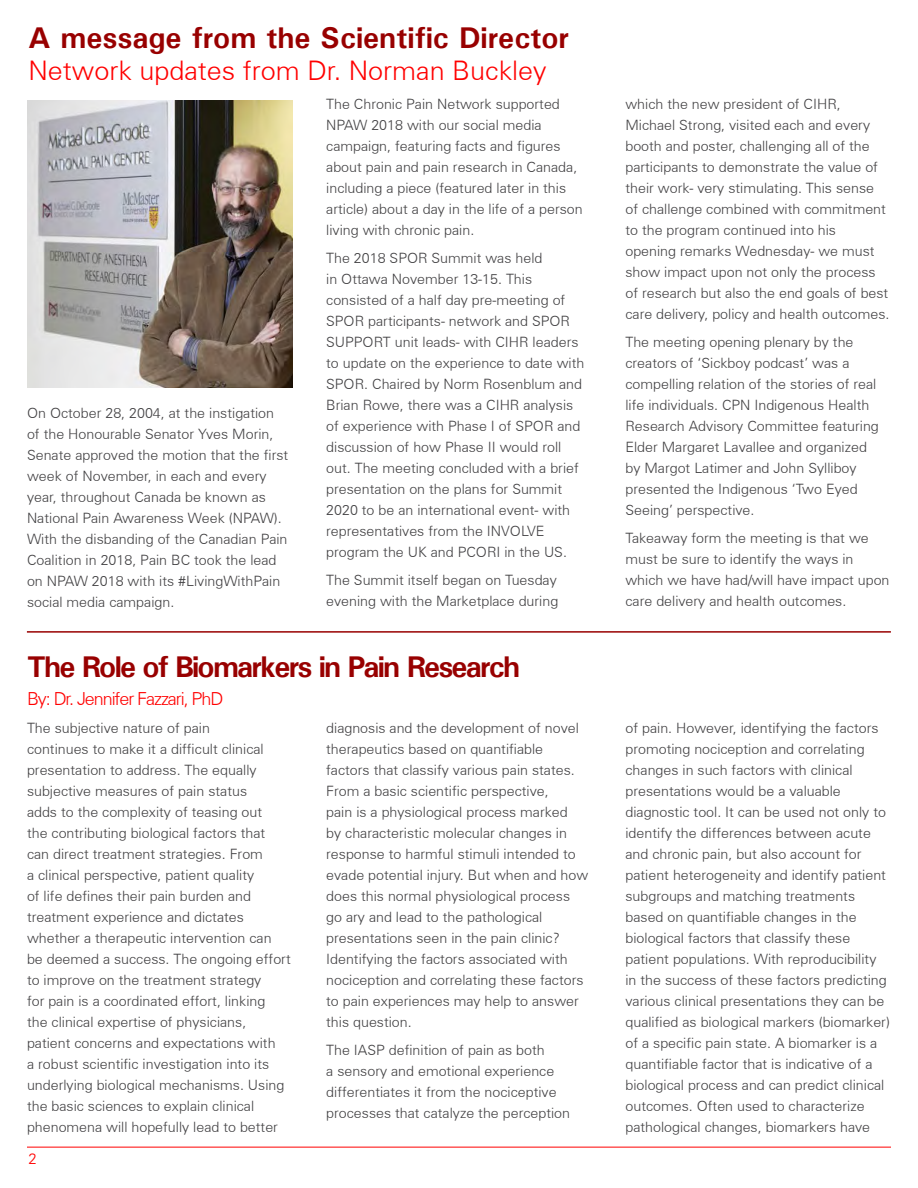
<style>
.page{position:relative;width:918px;height:1188px;background:#fff}
.page>*{position:absolute;margin:0;border:0;box-sizing:border-box;transform-origin:0 0}
.t1{font:700 30px "Univers";letter-spacing:-.06em;color:#980000}
.t2{font:700 30px "Univers";color:#980000}
.t3{font:300 27px "Univers";color:#f00}
.t4{font:300 18px "Univers";letter-spacing:-.06em;color:#f00}
.t5{font:300 15px "Univers";color:#f00}
.t6{font:300 14.25px/21px "Univers";color:#414042}
</style>
<div class="page">
<hr style="left:27px;top:1147px;width:864px;height:1px;background:#f00">
<img style="left:27px;top:100px;width:266px;height:288px">
<hr style="left:27px;top:631px;width:864px;height:2px;background:#980000">
<h1 class="t2" style="left:28px;top:18px;width:542px">A message from the Scientific Director</h1>
<h2 class="t3" style="left:28px;top:54px;width:520px">Network updates from Dr. Norman Buckley</h2>
<p class="t6" style="left:27px;top:402px;width:263px">On October 28, 2004, at the instigation of the Honourable Senator Yves Morin, Senate approved the motion that the first week of November, in each and every year, throughout Canada be known as National Pain Awareness Week (NPAW).<br>With the disbanding of the Canadian Pain Coalition in 2018, Pain BC took the lead on NPAW 2018 with its #LivingWithPain social media campaign.</p>
<p class="t6" style="left:326px;top:94px;width:258px">The Chronic Pain Network supported NPAW 2018 with our social media campaign, featuring facts and figures about pain and pain research in Canada, including a piece (featured later in this article) about a day in the life of a person living with chronic pain.</p>
<p class="t6" style="left:326px;top:247px;width:260px">The 2018 SPOR Summit was held<br>in Ottawa November 13-15. This consisted of a half day pre-meeting of SPOR participants- network and SPOR SUPPORT unit leads- with CIHR leaders to update on the experience to date with SPOR. Chaired by Norm Rosenblum and Brian Rowe, there was a CIHR analysis of experience with Phase I of SPOR and discussion of how Phase II would roll out. The meeting concluded with a brief presentation on the plans for Summit 2020 to be an international event- with representatives from the INVOLVE program the UK and PCORI in the US.</p>
<p class="t6" style="left:326px;top:569px;width:234px">The Summit itself began on Tuesday evening with the Marketplace during</p>
<h1 class="t1" style="left:27px;top:648px;width:495px">The Role of Biomarkers in Pain Research</h1>
<p class="t4" style="left:27px;top:688px;width:198px">By: Dr. Jennifer Fazzari, PhD</p>
<p class="t6" style="left:27px;top:717px;width:265px">The subjective nature of pain<br>continues to make it a difficult clinical presentation to address. The equally subjective measures of pain status<br>adds to the complexity of teasing out<br>the contributing biological factors that can direct treatment strategies. From<br>a clinical perspective, patient quality<br>of life defines their pain burden and treatment experience and dictates whether a therapeutic intervention can be deemed a success. The ongoing effort to improve on the treatment strategy<br>for pain is a coordinated effort, linking<br>the clinical expertise of physicians, patient concerns and expectations with<br>a robust scientific investigation into its underlying biological mechanisms. Using the basic sciences to explain clinical phenomena will hopefully lead to better</p>
<p class="t6" style="left:326px;top:717px;width:264px">diagnosis and the development of novel therapeutics based on quantifiable factors that classify various pain states.<br>From a basic scientific perspective,<br>pain is a physiological process marked<br>by characteristic molecular changes in response to harmful stimuli intended to evade potential injury. But when and how does this normal physiological process go ary and lead to the pathological presentations seen in the pain clinic?<br>Identifying the factors associated with nociception and correlating these factors to pain experiences may help to answer this question.</p>
<p class="t6" style="left:326px;top:1039px;width:245px">The IASP definition of pain as both<br>a sensory and emotional experience differentiates it from the nociceptive processes that catalyze the perception</p>
<p class="t5" style="left:28px;top:1149px;width:10px">2</p>
<p class="t6" style="left:625px;top:94px;width:266px">which the new president of CIHR, Michael Strong, visited each and every booth and poster, challenging all of the participants to demonstrate the value of their work- very stimulating. This sense of challenge combined with commitment to the program continued into his opening remarks Wednesday- we must show impact upon not only the process of research but also the end goals of best care delivery, policy and health outcomes.</p>
<p class="t6" style="left:625px;top:332px;width:255px">The meeting opening plenary by the creators of ‘Sickboy podcast’ was a compelling relation of the stories of real life individuals. CPN Indigenous Health Research Advisory Committee featuring Elder Margaret Lavallee and organized by Margot Latimer and John Sylliboy presented the Indigenous ‘Two Eyed Seeing’ perspective.</p>
<p class="t6" style="left:625px;top:527px;width:266px">Takeaway form the meeting is that we must be sure to identify the ways in which we have had/will have impact upon care delivery and health outcomes.</p>
<p class="t6" style="left:626px;top:717px;width:266px">of pain. However, identifying the factors promoting nociception and correlating changes in such factors with clinical presentations would be a valuable diagnostic tool. It can be used not only to identify the differences between acute and chronic pain, but also account for patient heterogeneity and identify patient subgroups and matching treatments based on quantifiable changes in the biological factors that classify these patient populations. With reproducibility in the success of these factors predicting various clinical presentations they can be qualified as biological markers (biomarker) of a specific pain state. A biomarker is a quantifiable factor that is indicative of a biological process and can predict clinical outcomes. Often used to characterize pathological changes, biomarkers have</p>
</div>
